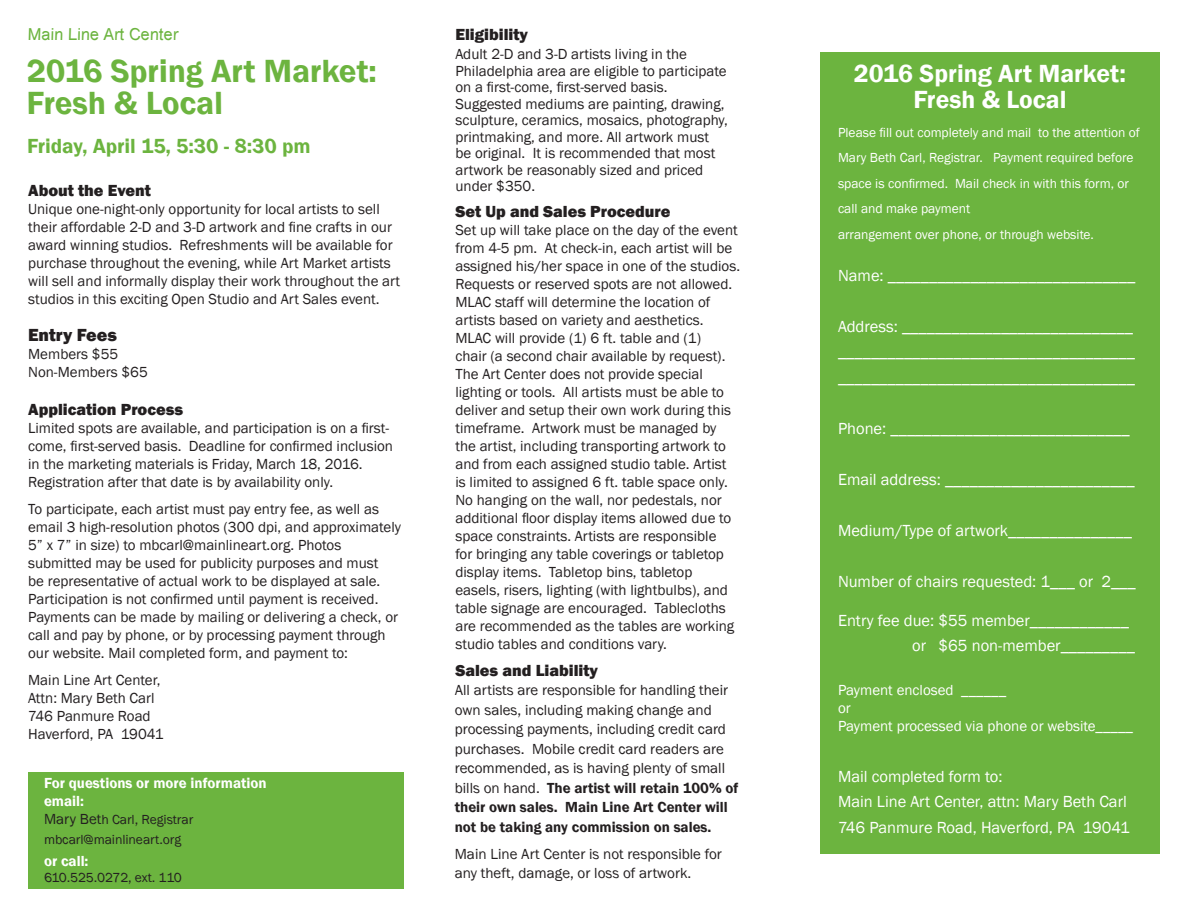
<style>
.page{position:relative;width:1188px;height:918px;background:#fff}
.page>*{position:absolute;margin:0;border:0;box-sizing:border-box;transform-origin:0 0}
.t1{font:italic 600 33px "Franklin Gothic";color:#6cb43f}
.t2{font:600 25.5px "Franklin Gothic";color:#fff}
.t3{font:italic 600 21px "Franklin Gothic";color:#6cb43f}
.t4{font:800 18px "Franklin Gothic";color:#231f20}
.t5{font:16.5px "Franklin Gothic";color:#fff}
.t6{font:800 16.5px "Franklin Gothic";color:#231f20}
.t7{font:italic 16.5px "Arial";color:#6cb43f}
.t8{font:15px/18px "Franklin Gothic";color:#231f20}
.t9{font:italic 15px/19.5px "Franklin Gothic";color:#231f20}
.t10{font:15px "Franklin Gothic";color:#fff}
.t11{font:italic 600 15px "Franklin Gothic";color:#fff}
.t12{font:13.5px/25.5px "Franklin Gothic";color:#fff}
.t13{font:italic 13.5px "Franklin Gothic";color:#231f20}
.s1{font-size:15px}
.s2{font-weight:600}
</style>
<div class="page">
<div style="left:28px;top:772px;width:375px;height:118px;background:#6cb43f"></div>
<div style="left:820px;top:52px;width:340px;height:802px;background:#6cb43f"></div>
<p class="t7" style="left:28px;top:24px;width:152px">Main Line ArtCenter</p>
<p class="t1" style="left:28px;top:50px;width:359px">2016 Spring ArtMarket:</p>
<p class="t1" style="left:28px;top:81px;width:205px">Fresh &amp; Local</p>
<p class="t3" style="left:28px;top:132px;width:290px">Friday,April15,5:30 -8:30 pm</p>
<p class="t6" style="left:28px;top:180px;width:124px">About the Event</p>
<p class="t8" style="left:28px;top:200px;width:374px">Unique one-night-only opportunity for local artists to sell their affordable 2-D and 3-D artwork and fine crafts in our award winning studios. Refreshments will be available for purchase throughout the evening, while Art Market artists will sell and informally display their work throughout the art studios in this exciting Open Studio and Art Sales event.</p>
<p class="t4" style="left:28px;top:324px;width:90px">Entry Fees</p>
<p class="t8" style="left:28px;top:346px;width:92px">Members $55</p>
<p class="t8" style="left:28px;top:364px;width:121px">Non-Members $65</p>
<p class="t6" style="left:28px;top:399px;width:157px">Application Process</p>
<p class="t8" style="left:28px;top:419px;width:366px">Limited spots are available, and participation is on a first&shy;come, first-served basis. Deadline for confirmed inclusion in the marketing materials is Friday, March 18, 2016.<br>Registration after that date is by availability only.</p>
<p class="t8" style="left:28px;top:500px;width:374px">To participate, each artist must pay entry fee, as well as email 3 high-resolution photos (300 dpi, and approximately 5” x 7” in size) to mbcarl@mainlineart.org. Photos submitted may be used for publicity purposes and must<br>be representative of actual work to be displayed at sale.<br>Participation is not confirmed until payment is received.<br>Payments can be made by mailing or delivering a check, or call and pay by phone, or by processing payment through our website. Mail completed form, and payment to:</p>
<p class="t8" style="left:28px;top:671px;width:134px">Main Line Art Center,</p>
<p class="t8" style="left:28px;top:689px;width:128px">Attn: Mary Beth Carl</p>
<p class="t8" style="left:28px;top:707px;width:124px">746 Panmure Road</p>
<p class="t8" style="left:28px;top:725px;width:137px">Haverford, PA 19041</p>
<p class="t11" style="left:45px;top:773px;width:228px">Forquestions ormore information</p>
<p class="t11" style="left:45px;top:791px;width:45px">email:</p>
<p class="t13" style="left:45px;top:811px;width:154px"><span class="s1">Mary Bet</span>h Carl,Registrar</p>
<p class="t13" style="left:45px;top:831px;width:139px">mbcarl@mainlineart.org</p>
<p class="t11" style="left:45px;top:851px;width:49px">orcall:</p>
<p class="t13" style="left:45px;top:869px;width:142px">610.525.0272,ext.110</p>
<p class="t6" style="left:455px;top:24px;width:74px">Eligibility</p>
<p class="t8" style="left:455px;top:46px;width:274px;line-height:16.5px">Adult 2-D and 3-D artists living in the Philadelphia area are eligible to participate on a first-come, first-served basis.<br>Suggested mediums are painting, drawing, sculpture, ceramics, mosaics, photography, printmaking, and more. All artwork must be original. It is recommended that most artwork be reasonably sized and priced under $350.</p>
<p class="t6" style="left:455px;top:201px;width:217px">Set Up and Sales Procedure</p>
<p class="t8" style="left:455px;top:221px;width:286px">Set up will take place on the day of the event from 4-5 pm. At check-in, each artist will be assigned his/her space in one of the studios.<br>Requests or reserved spots are not allowed.<br>MLAC staff will determine the location of artists based on variety and aesthetics.<br>MLAC will provide (1) 6 ft. table and (1)<br>chair (a second chair available by request).<br>The Art Center does not provide special lighting or tools. All artists must be able to deliver and setup their own work during this timeframe. Artwork must be managed by the artist, including transporting artwork to and from each assigned studio table. Artist is limited to assigned 6 ft. table space only.<br>No hanging on the wall, nor pedestals, nor additional floor display items allowed due to space constraints. Artists are responsible<br>for bringing any table coverings or tabletop display items. Tabletop bins, tabletop easels, risers, lighting (with lightbulbs), and table signage are encouraged. Tablecloths are recommended as the tables are working studio tables and conditions vary.</p>
<p class="t6" style="left:455px;top:660px;width:144px">Sales and Liability</p>
<p class="t9" style="left:455px;top:681px;width:285px">Allartists are responsible forhandling their own sales,including making change and processing payments,including creditcard purchases. Mobile creditcard readers are recommended,as is having plenty of small bills on hand. <span class="s2">The artistwillretain 100% of theirown sales. Main Line ArtCenterwill notbe taking any commission on sales.</span></p>
<p class="t9" style="left:455px;top:844px;width:272px">Main Line ArtCenteris notresponsible for any theft,damage,orloss of artwork.</p>
<p class="t2" style="left:854px;top:58px;width:274px">2016 Spring Art Market:</p>
<p class="t2" style="left:913px;top:83px;width:155px">Fresh &amp; Local</p>
<p class="t12" style="left:838px;top:120px;width:303px">Please fill out completely and mail to the attention of Mary Beth Carl, Registrar. Payment required before space is confirmed. Mail check in with this form, or call and make payment</p>
<p class="t12" style="left:838px;top:222px;width:257px">arrangement over phone, or through website.</p>
<p class="t5" style="left:838px;top:265px;width:299px">Name: ______________________________</p>
<p class="t5" style="left:838px;top:316px;width:297px">Address: ____________________________</p>
<p class="t5" style="left:838px;top:341px;width:298px">____________________________________</p>
<p class="t5" style="left:838px;top:367px;width:298px">____________________________________</p>
<p class="t5" style="left:838px;top:418px;width:293px">Phone: _____________________________</p>
<p class="t5" style="left:838px;top:469px;width:298px">Email address: _______________________</p>
<p class="t5" style="left:838px;top:520px;width:295px">Medium/Type of artwork_______________</p>
<p class="t5" style="left:838px;top:571px;width:299px">Number of chairs requested: 1___ or 2___</p>
<p class="t5" style="left:838px;top:610px;width:292px">Entry fee due: $55 member____________</p>
<p class="t5" style="left:912px;top:635px;width:224px">or $65 non-member_________</p>
<p class="t10" style="left:838px;top:680px;width:170px">Payment enclosed ______</p>
<p class="t10" style="left:838px;top:698px;width:14px">or</p>
<p class="t10" style="left:838px;top:716px;width:297px">Payment processed via phone or website_____</p>
<p class="t5" style="left:838px;top:766px;width:166px">Mail completed form to:</p>
<p class="t5" style="left:838px;top:791px;width:290px">Main Line Art Center, attn: Mary Beth Carl</p>
<p class="t5" style="left:838px;top:817px;width:293px">746 Panmure Road, Haverford, PA 19041</p>
</div>
